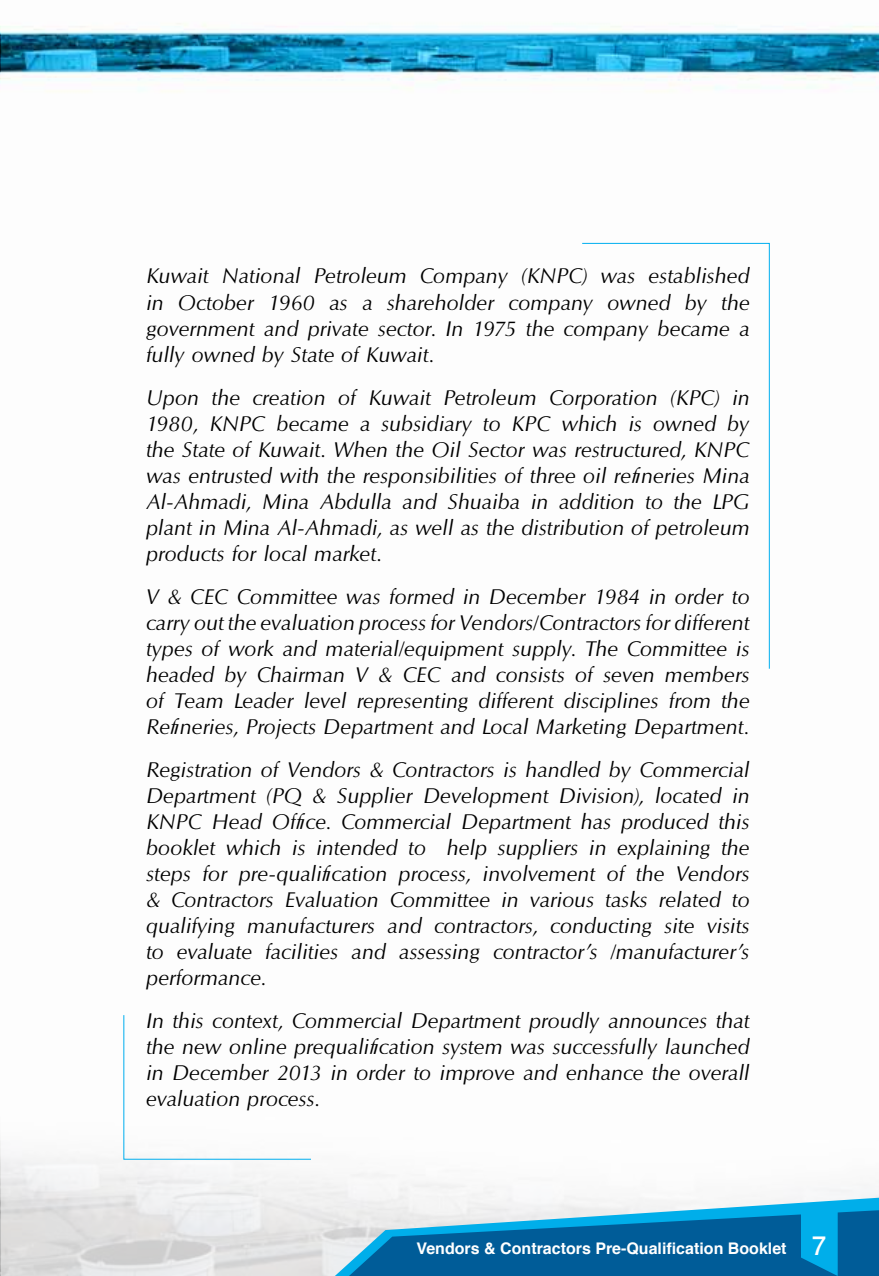
<style>
.page{position:relative;width:879px;height:1276px;background:#fff}
.page>*{position:absolute;margin:0;border:0;box-sizing:border-box;transform-origin:0 0}
.t1{font:500 36px "Win Soft Pro";color:#fff}
.t2{font:italic 22px/26px "Optane";letter-spacing:-.015em;color:#000;text-align:justify}
.t3{font:700 16px "Helvetica";color:#fff}
</style>
<div class="page">
<img style="left:0;top:23px;width:879px;height:1252px">
<svg style="left:335px;top:1197px;width:544px;height:79px;background:#3e90bc"></svg>
<svg style="left:581px;top:242px;width:189px;height:428px"></svg>
<svg style="left:123px;top:1014px;width:189px;height:146px"></svg>
<p class="t2" style="left:146px;top:263px;width:605px">Kuwait National Petroleum Company (KNPC) was established in October 1960 as a shareholder company owned by the government and private sector. In 1975 the company became a fully owned by State of Kuwait.</p>
<p class="t2" style="left:146px;top:384px;width:605px">Upon the creation of Kuwait Petroleum Corporation (KPC) in 1980, KNPC became a subsidiary to KPC which is owned by the State of Kuwait. When the Oil Sector was restructured, KNPC was entrusted with the responsibilities of three oil refineries Mina Al-Ahmadi, Mina Abdulla and Shuaiba in addition to the LPG plant in Mina Al-Ahmadi, as well as the distribution of petroleum products for local market.</p>
<p class="t2" style="left:146px;top:583px;width:605px">V &amp; CEC Committee was formed in December 1984 in order to carry out the evaluation process for Vendors/Contractors for different types of work and material/equipment supply. The Committee is headed by Chairman V &amp; CEC and consists of seven members of Team Leader level representing different disciplines from the Refineries, Projects Department and Local Marketing Department.</p>
<p class="t2" style="left:146px;top:756px;width:605px">Registration of Vendors &amp; Contractors is handled by Commercial Department (PQ &amp; Supplier Development Division), located in KNPC Head Office. Commercial Department has produced this booklet which is intended to help suppliers in explaining the steps for pre-qualification process, involvement of the Vendors &amp; Contractors Evaluation Committee in various tasks related to qualifying manufacturers and contractors, conducting site visits to evaluate facilities and assessing contractor’s /manufacturer’s performance.</p>
<p class="t2" style="left:146px;top:1007px;width:605px">In this context, Commercial Department proudly announces that the new online prequalification system was successfully launched in December 2013 in order to improve and enhance the overall evaluation process.</p>
<p class="t3" style="left:417px;top:1235px;width:371px">Vendors &amp; Contractors Pre-Qualification Booklet</p>
<h1 class="t1" style="left:812px;top:1220px;width:16px">7</h1>
</div>
